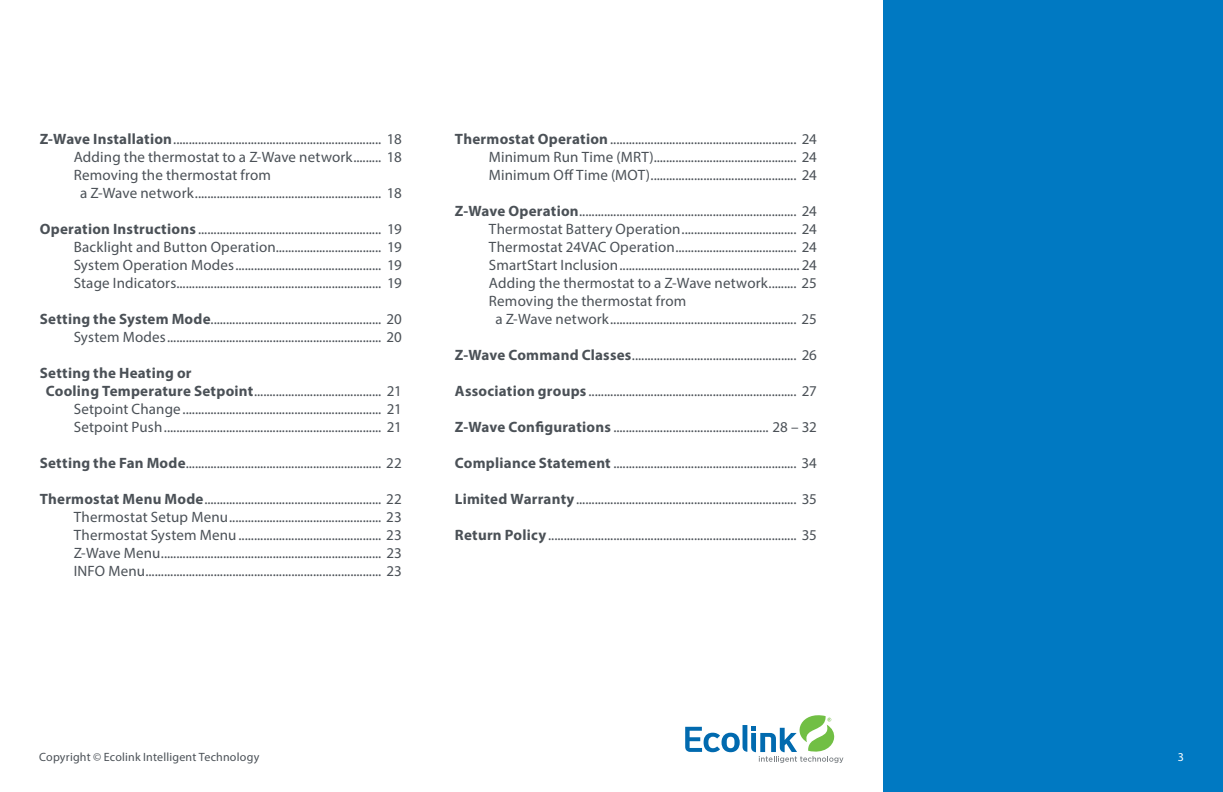
<style>
.page{position:relative;width:1223px;height:792px;background:#fff}
.page>*{position:absolute;margin:0;border:0;box-sizing:border-box;transform-origin:0 0}
.t1{font:15px/18px "Myriad Pro";letter-spacing:.01em;color:#4b5157;text-align:justify}
.t2{font:700 15px "Myriad Pro";letter-spacing:.015em;color:#4b5157}
.t3{font:12px "Myriad Pro";letter-spacing:.015em;color:#4b5157}
.t4{font:12px "Myriad Pro";color:#fff}
.s1{font-weight:700}
</style>
<div class="page">
<div style="left:883px;top:0;width:340px;height:792px;background:#0079c2"></div>
<svg style="left:685px;top:715px;width:158px;height:47px"></svg>
<p class="t1" style="left:40px;top:129px;width:363px"><span class="s1">Z-Wave Installation</span>................................................................... 18</p>
<p class="t1" style="left:74px;top:147px;width:330px">Adding the thermostat to a Z-Wave network......... 18</p>
<p class="t1" style="left:74px;top:165px;width:199px">Removing the thermostat from</p>
<p class="t1" style="left:80px;top:183px;width:323px">a Z-Wave network............................................................ 18</p>
<p class="t1" style="left:74px;top:219px;width:330px;text-indent:-34px"><span class="s1">Operation Instructions</span> ........................................................... 19<br>Backlight and Button Operation.................................. 19<br>System Operation Modes............................................... 19<br>Stage Indicators.................................................................. 19</p>
<p class="t1" style="left:40px;top:309px;width:363px;text-align:right"><span class="s1">Setting the System Mode</span>....................................................... 20<br>System Modes..................................................................... 20</p>
<p class="t2" style="left:40px;top:363px;width:153px">Setting the Heating or</p>
<p class="t1" style="left:46px;top:381px;width:357px"><span class="s1">Cooling Temperature Setpoint</span>......................................... 21</p>
<p class="t1" style="left:74px;top:399px;width:330px">Setpoint Change................................................................ 21</p>
<p class="t1" style="left:74px;top:417px;width:330px">Setpoint Push...................................................................... 21</p>
<p class="t1" style="left:40px;top:453px;width:363px"><span class="s1">Setting the Fan Mode</span>............................................................... 22</p>
<p class="t1" style="left:74px;top:489px;width:330px;text-indent:-34px"><span class="s1">Thermostat Menu Mode</span>......................................................... 22<br>Thermostat Setup Menu................................................. 23<br>Thermostat System Menu.............................................. 23<br>Z-Wave Menu....................................................................... 23<br>INFO Menu............................................................................ 23</p>
<p class="t1" style="left:489px;top:129px;width:329px;text-indent:-34px"><span class="s1">Thermostat Operation</span>............................................................ 24<br>Minimum Run Time (MRT).............................................. 24<br>Minimum Off Time (MOT)............................................... 24</p>
<p class="t1" style="left:455px;top:201px;width:363px"><span class="s1">Z-Wave Operation</span>...................................................................... 24</p>
<p class="t1" style="left:489px;top:219px;width:329px">Thermostat Battery Operation..................................... 24</p>
<p class="t1" style="left:489px;top:237px;width:329px">Thermostat 24VAC Operation....................................... 24</p>
<p class="t1" style="left:489px;top:255px;width:329px">SmartStart Inclusion.......................................................... 24</p>
<p class="t1" style="left:489px;top:273px;width:330px">Adding the thermostat to a Z-Wave network......... 25</p>
<p class="t1" style="left:489px;top:291px;width:199px">Removing the thermostat from</p>
<p class="t1" style="left:495px;top:309px;width:323px">a Z-Wave network............................................................ 25</p>
<p class="t1" style="left:455px;top:345px;width:364px"><span class="s1">Z-Wave Command Classes</span>..................................................... 26</p>
<p class="t1" style="left:455px;top:381px;width:364px"><span class="s1">Association groups</span> ................................................................... 27</p>
<p class="t1" style="left:455px;top:417px;width:364px"><span class="s1">Z-Wave Configurations</span> .................................................. 28 – 32</p>
<p class="t1" style="left:455px;top:453px;width:363px"><span class="s1">Compliance Statement</span> ........................................................... 34</p>
<p class="t1" style="left:455px;top:489px;width:364px"><span class="s1">Limited Warranty</span>....................................................................... 35</p>
<p class="t1" style="left:455px;top:525px;width:364px"><span class="s1">Return Policy</span>................................................................................ 35</p>
<p class="t3" style="left:39px;top:749px;width:222px">Copyright © Ecolink Intelligent Technology</p>
<p class="t4" style="left:1178px;top:749px;width:8px">3</p>
</div>
